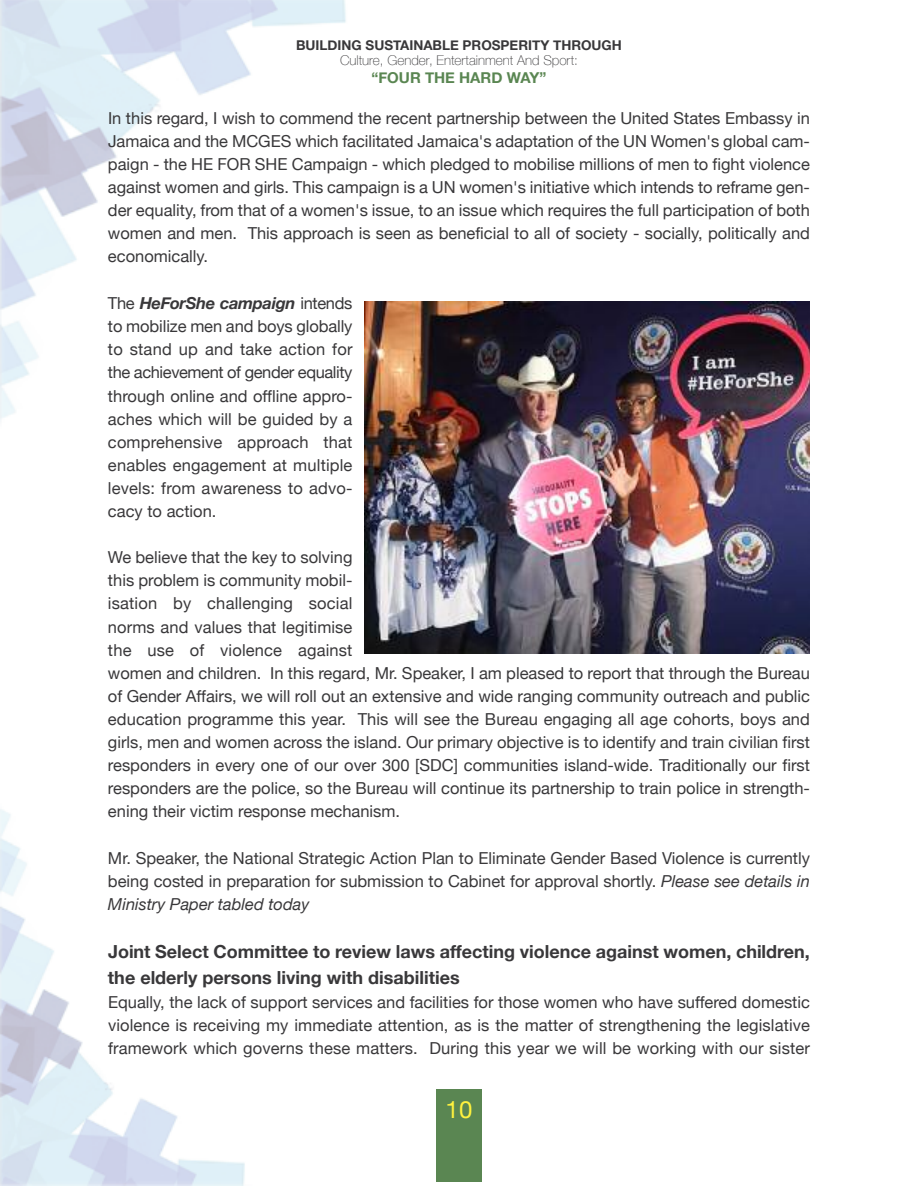
<style>
.page{position:relative;width:918px;height:1188px;background:#fff}
.page>*{position:absolute;margin:0;border:0;box-sizing:border-box;transform-origin:0 0}
.t1{font:24px "Helvetica Neue";color:#fff23e}
.t2{font:700 18px/25.8px "Helvetica Neue";color:#39383a}
.t3{font:16.5px/23.1px "Helvetica Neue";color:#39383a;text-align:justify}
.t4{font:700 15px "Helvetica Neue";color:#5a8652}
.t5{font:100 13.5px "Helvetica Neue";color:#39383a}
.t6{font:700 13.5px "Helvetica Neue";color:#39383a}
.s1{font-weight:700;font-style:italic}
.s2{font-style:italic}
</style>
<div class="page">
<img style="left:0;top:0;width:810px;height:1185px">
<div style="left:436px;top:1089px;width:46px;height:93px;background:#5a8652"></div>
<img style="left:364px;top:302px;width:446px;height:352px">
<p class="t6" style="left:296px;top:37px;width:327px">BUILDING SUSTAINABLE PROSPERITY THROUGH</p>
<p class="t5" style="left:340px;top:52px;width:239px">Culture, Gender, Entertainment And Sport:</p>
<p class="t4" style="left:371px;top:68px;width:177px">“FOUR THE HARD WAY”</p>
<p class="t3" style="left:108px;top:106px;width:704px">In this regard, I wish to commend the recent partnership between the United States Embassy in Jamaica and the MCGES which facilitated Jamaica's adaptation of the UN Women's global cam&shy;paign - the HE FOR SHE Campaign - which pledged to mobilise millions of men to fight violence against women and girls. This campaign is a UN women's initiative which intends to reframe gen&shy;der equality, from that of a women's issue, to an issue which requires the full participation of both women and men. This approach is seen as beneficial to all of society - socially, politically and economically.</p>
<p class="t3" style="left:108px;top:291px;width:246px">The <span class="s1">HeForShe campaign</span> intends to mobilize men and boys globally to stand up and take action for the achievement of gender equality through online and offline appro&shy;aches which will be guided by a comprehensive approach that enables engagement at multiple levels: from awareness to advo&shy;cacy to action.</p>
<p class="t3" style="left:108px;top:546px;width:704px;text-align:left">We believe that the key to solving<br>this problem is community mobil-<br>isation by challenging social<br>norms and values that legitimise<br>the use of violence against<br>women and children. In this regard, Mr. Speaker, I am pleased to report that through the Bureau of Gender Affairs, we will roll out an extensive and wide ranging community outreach and public education programme this year. This will see the Bureau engaging all age cohorts, boys and girls, men and women across the island. Our primary objective is to identify and train civilian first responders in every one of our over 300 [SDC] communities island-wide. Traditionally our first responders are the police, so the Bureau will continue its partnership to train police in strength&shy;ening their victim response mechanism.</p>
<p class="t3" style="left:108px;top:846px;width:704px">Mr. Speaker, the National Strategic Action Plan to Eliminate Gender Based Violence is currently being costed in preparation for submission to Cabinet for approval shortly. <span class="s2">Please see details in Ministry Paper tabled today</span></p>
<p class="t2" style="left:108px;top:938px;width:703px">Joint select Committee to review laws affecting violence against women, children, the elderly persons living with disabilities</p>
<p class="t3" style="left:108px;top:990px;width:704px">Equally, the lack of support services and facilities for those women who have suffered domestic violence is receiving my immediate attention, as is the matter of strengthening the legislative framework which governs these matters. During this year we will be working with our sister</p>
<h1 class="t1" style="left:446px;top:1095px;width:28px">10</h1>
</div>
